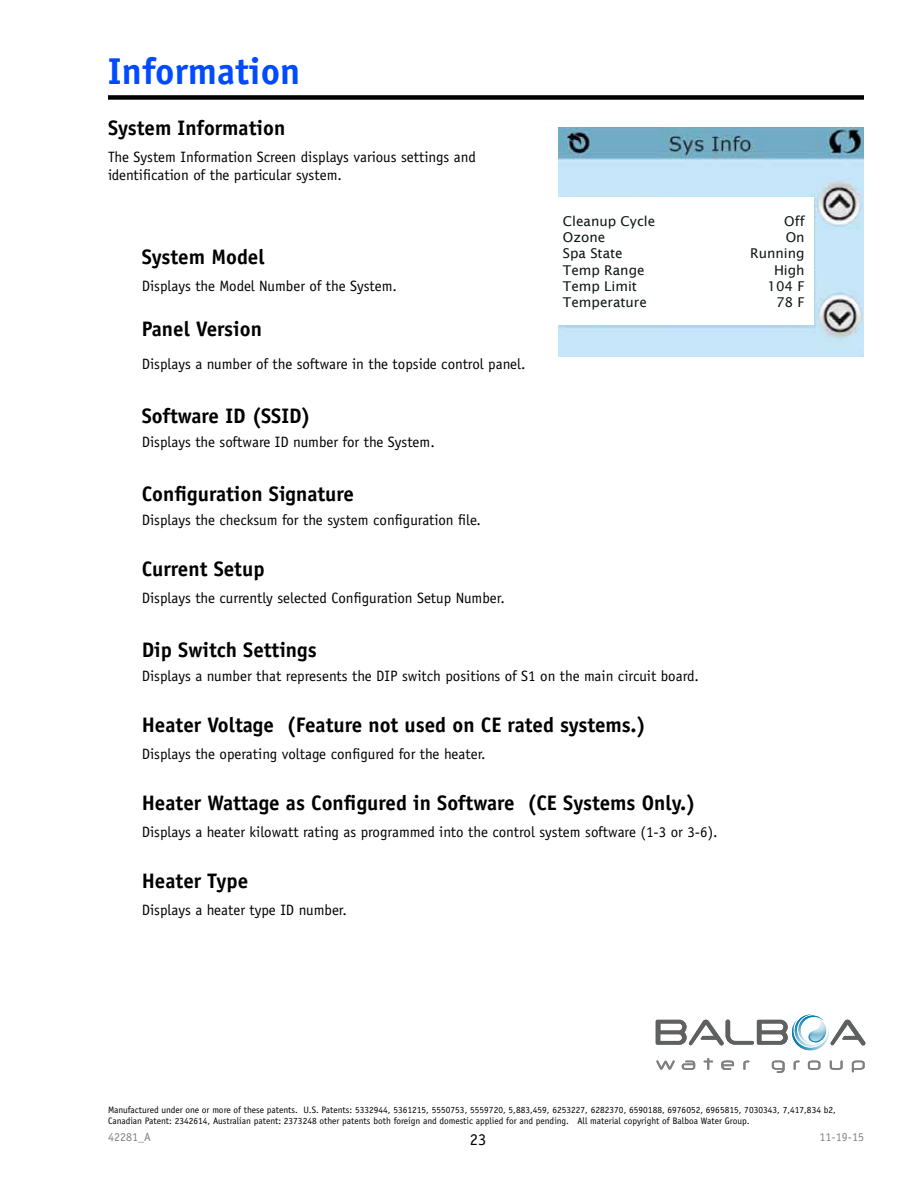
<style>
.page{position:relative;width:918px;height:1188px;background:#fff}
.page>*{position:absolute;margin:0;border:0;box-sizing:border-box;transform-origin:0 0}
.t1{font:700 37.5px "Officina Sans";color:#004bff}
.t2{font:700 21px "Officina Sans";color:#000}
.t3{font:16.5px "Officina Sans";color:#000}
.t4{font:15px/18px "Officina Sans";color:#000}
.t5{font:13.5px "Lucida Sans";color:#0f1717}
.t6{font:12px "Officina Sans";color:#808285}
.t7{font:9.3px/10.5px "Officina Sans";color:#000}
</style>
<div class="page">
<div style="left:108px;top:95px;width:756px;height:5px;background:#000"></div>
<svg style="left:656px;top:1060px;width:19px;height:10px"></svg>
<svg style="left:682px;top:1061px;width:13px;height:9px"></svg>
<svg style="left:704px;top:1058px;width:9px;height:12px"></svg>
<svg style="left:721px;top:1060px;width:13px;height:10px"></svg>
<svg style="left:794px;top:1061px;width:6px;height:9px"></svg>
<svg style="left:743px;top:1061px;width:6px;height:9px"></svg>
<svg style="left:808px;top:1061px;width:12px;height:9px"></svg>
<svg style="left:830px;top:1060px;width:13px;height:10px"></svg>
<svg style="left:772px;top:1061px;width:13px;height:12px"></svg>
<svg style="left:852px;top:1061px;width:13px;height:11px"></svg>
<svg style="left:656px;top:1015px;width:209px;height:36px"></svg>
<img style="left:558px;top:127px;width:306px;height:230px">
<div style="left:559px;top:198px;width:255px;height:127px;background:#fff"></div>
<h1 class="t1" style="left:108px;top:47px;width:194px">Information</h1>
<h2 class="t2" style="left:108px;top:115px;width:179px">System Information</h2>
<p class="t4" style="left:108px;top:148px;width:369px">The System Information Screen displays various settings and identification of the particular system.</p>
<p class="t5" style="left:563px;top:214px;width:94px">Cleanup Cycle</p>
<p class="t5" style="left:784px;top:214px;width:22px">Off</p>
<p class="t5" style="left:563px;top:230px;width:44px">Ozone</p>
<p class="t5" style="left:786px;top:230px;width:20px">On</p>
<p class="t5" style="left:563px;top:246px;width:61px">Spa State</p>
<p class="t5" style="left:750px;top:246px;width:56px">Running</p>
<p class="t5" style="left:563px;top:262px;width:83px">Temp Range</p>
<p class="t5" style="left:774px;top:262px;width:32px">High</p>
<p class="t5" style="left:563px;top:278px;width:76px">Temp Limit</p>
<p class="t5" style="left:768px;top:278px;width:39px">104 F</p>
<p class="t5" style="left:563px;top:295px;width:86px">Temperature</p>
<p class="t5" style="left:776px;top:295px;width:30px">78 F</p>
<h2 class="t2" style="left:142px;top:244px;width:124px">System Model</h2>
<p class="t4" style="left:142px;top:277px;width:257px">Displays the Model Number of the System.</p>
<h2 class="t2" style="left:142px;top:316px;width:122px">Panel Version</h2>
<p class="t4" style="left:142px;top:355px;width:385px">Displays a number of the software in the topside control panel.</p>
<h2 class="t2" style="left:142px;top:403px;width:171px">Software ID (SSID)</h2>
<p class="t4" style="left:142px;top:433px;width:295px">Displays the software ID number for the System.</p>
<h2 class="t2" style="left:142px;top:481px;width:214px">Configuration Signature</h2>
<p class="t4" style="left:142px;top:511px;width:341px">Displays the checksum for the system configuration file.</p>
<h2 class="t2" style="left:142px;top:556px;width:124px">Current Setup</h2>
<p class="t4" style="left:142px;top:589px;width:365px">Displays the currently selected Configuration Setup Number.</p>
<h2 class="t2" style="left:142px;top:637px;width:176px">Dip Switch Settings</h2>
<p class="t4" style="left:142px;top:667px;width:559px">Displays a number that represents the DIP switch positions of S1 on the main circuit board.</p>
<h2 class="t2" style="left:142px;top:712px;width:506px">Heater Voltage (Feature not used on CE rated systems.)</h2>
<p class="t4" style="left:142px;top:745px;width:345px">Displays the operating voltage configured for the heater.</p>
<h2 class="t2" style="left:142px;top:790px;width:556px">Heater Wattage as Configured in Software (CE Systems Only.)</h2>
<p class="t4" style="left:142px;top:823px;width:577px">Displays a heater kilowatt rating as programmed into the control system software (1-3 or 3-6).</p>
<h2 class="t2" style="left:142px;top:868px;width:108px">Heater Type</h2>
<p class="t4" style="left:142px;top:901px;width:207px">Displays a heater type ID number.</p>
<p class="t7" style="left:108px;top:1105px;width:729px">Manufactured under one or more of these patents. U.S. Patents: 5332944, 5361215, 5550753, 5559720, 5,883,459, 6253227, 6282370, 6590188, 6976052, 6965815, 7030343, 7,417,834 b2,<br>Canadian Patent: 2342614, Australian patent: 2373248 other patents both foreign and domestic applied for and pending. All material copyright of Balboa Water Group.</p>
<p class="t6" style="left:108px;top:1130px;width:44px">42281_A</p>
<p class="t3" style="left:470px;top:1129px;width:18px">23</p>
<p class="t6" style="left:820px;top:1130px;width:46px">11-19-15</p>
</div>
